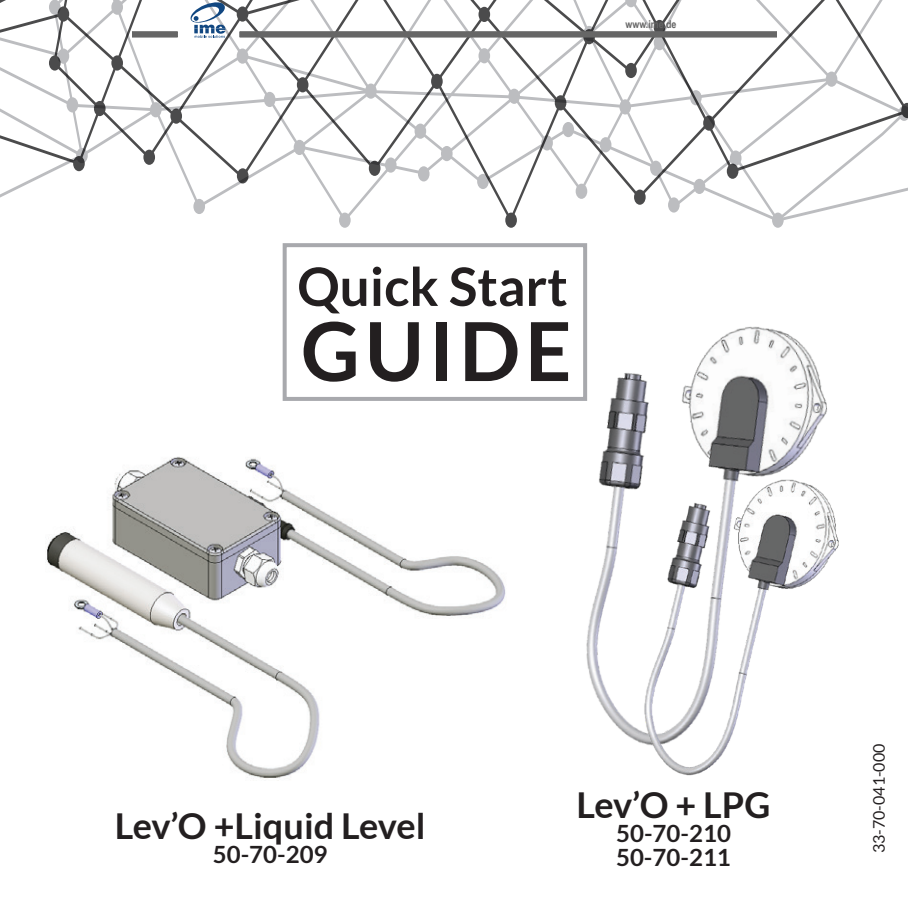
<style>
.page{position:relative;width:908px;height:908px;background:#fff}
.page>*{position:absolute;margin:0;border:0;box-sizing:border-box;transform-origin:0 0}
.t1{font:700 35.6px "Lato";color:#231f20}
.t2{font:700 23.6px/24px "Lato";color:#231f20}
.t3{font:16px "Lato";color:#231f20}
.t4{font:700 10.8px "Arial Narrow";color:#666}
</style>
<div class="page">
<img style="left:46px;top:457px;width:460px;height:324px">
<svg style="left:505px;top:212px;width:11px;height:16px"></svg>
<svg style="left:205px;top:0;width:594px;height:222px"></svg>
<svg style="left:799px;top:0;width:84px;height:67px"></svg>
<svg style="left:178px;top:67px;width:729px;height:154px"></svg>
<svg style="left:897px;top:106px;width:10px;height:15px"></svg>
<div style="left:825px;top:71px;width:12px;height:16px;background:#bcbdc0;border-radius:50%"></div>
<div style="left:729px;top:150px;width:12px;height:16px;background:#bcbdc0;border-radius:50%"></div>
<div style="left:693px;top:179px;width:12px;height:15px;background:#bcbdc0;border-radius:50%"></div>
<div style="left:649px;top:161px;width:12px;height:15px;background:#bcbdc0;border-radius:50%"></div>
<div style="left:599px;top:137px;width:12px;height:15px;background:#bcbdc0;border-radius:50%"></div>
<svg style="left:541px;top:135px;width:11px;height:15px"></svg>
<div style="left:508px;top:89px;width:11px;height:15px;background:#bcbdc0;border-radius:50%"></div>
<div style="left:477px;top:174px;width:11px;height:15px;background:#bcbdc0;border-radius:50%"></div>
<div style="left:441px;top:146px;width:11px;height:15px;background:#bcbdc0;border-radius:50%"></div>
<div style="left:418px;top:166px;width:11px;height:15px;background:#bcbdc0;border-radius:50%"></div>
<div style="left:385px;top:157px;width:11px;height:15px;background:#bcbdc0;border-radius:50%"></div>
<div style="left:365px;top:83px;width:11px;height:16px;background:#bcbdc0;border-radius:50%"></div>
<svg style="left:236px;top:48px;width:12px;height:16px"></svg>
<div style="left:264px;top:92px;width:11px;height:15px;background:#bcbdc0;border-radius:50%"></div>
<div style="left:193px;top:199px;width:12px;height:15px;background:#bcbdc0;border-radius:50%"></div>
<div style="left:293px;top:140px;width:12px;height:15px;background:#bcbdc0;border-radius:50%"></div>
<div style="left:414px;top:123px;width:12px;height:16px;background:#bcbdc0;border-radius:50%"></div>
<div style="left:339px;top:212px;width:11px;height:16px;background:#bcbdc0;border-radius:50%"></div>
<div style="left:619px;top:99px;width:11px;height:15px;background:#bcbdc0;border-radius:50%"></div>
<div style="left:562px;top:122px;width:12px;height:15px;background:#bcbdc0;border-radius:50%"></div>
<div style="left:575px;top:183px;width:12px;height:16px;background:#bcbdc0;border-radius:50%"></div>
<svg style="left:689px;top:90px;width:12px;height:15px"></svg>
<div style="left:667px;top:197px;width:12px;height:15px;background:#bcbdc0;border-radius:50%"></div>
<div style="left:771px;top:212px;width:12px;height:16px;background:#bcbdc0;border-radius:50%"></div>
<div style="left:282px;top:243px;width:305px;height:158px;background:#fff;border:4px solid #a8a9ad"></div>
<svg style="left:299px;top:267px;width:67px;height:46px"></svg>
<svg style="left:372px;top:266px;width:66px;height:40px"></svg>
<svg style="left:450px;top:267px;width:72px;height:39px"></svg>
<svg style="left:529px;top:270px;width:37px;height:36px"></svg>
<svg style="left:303px;top:321px;width:52px;height:60px"></svg>
<svg style="left:370px;top:322px;width:48px;height:59px"></svg>
<div style="left:436px;top:322px;width:11px;height:59px;background:#231f20"></div>
<svg style="left:465px;top:322px;width:52px;height:59px"></svg>
<svg style="left:531px;top:322px;width:18px;height:59px"></svg>
<img style="left:549px;top:304px;width:278px;height:439px">
<img style="left:642px;top:470px;width:197px;height:306px">
<svg style="left:239px;top:0;width:537px;height:92px"></svg>
<svg style="left:0;top:0;width:178px;height:198px"></svg>
<svg style="left:190px;top:2px;width:35px;height:36px"></svg>
<p class="t4" style="left:625px;top:18px;width:52px">www.ime.de</p>
<h1 class="t1" style="left:115px;top:805px;width:312px">Lev’O +Liquid Level</h1>
<p class="t2" style="left:213px;top:841px;width:116px">50-70-209</p>
<h1 class="t1" style="left:576px;top:784px;width:195px">Lev’O + LPG</h1>
<p class="t2" style="left:615px;top:821px;width:116px">50-70-210<br>50-70-211</p>
<p class="t3" style="left:869px;top:852px;width:111px;rotate:-90deg">33-70-041-000</p>
</div>
